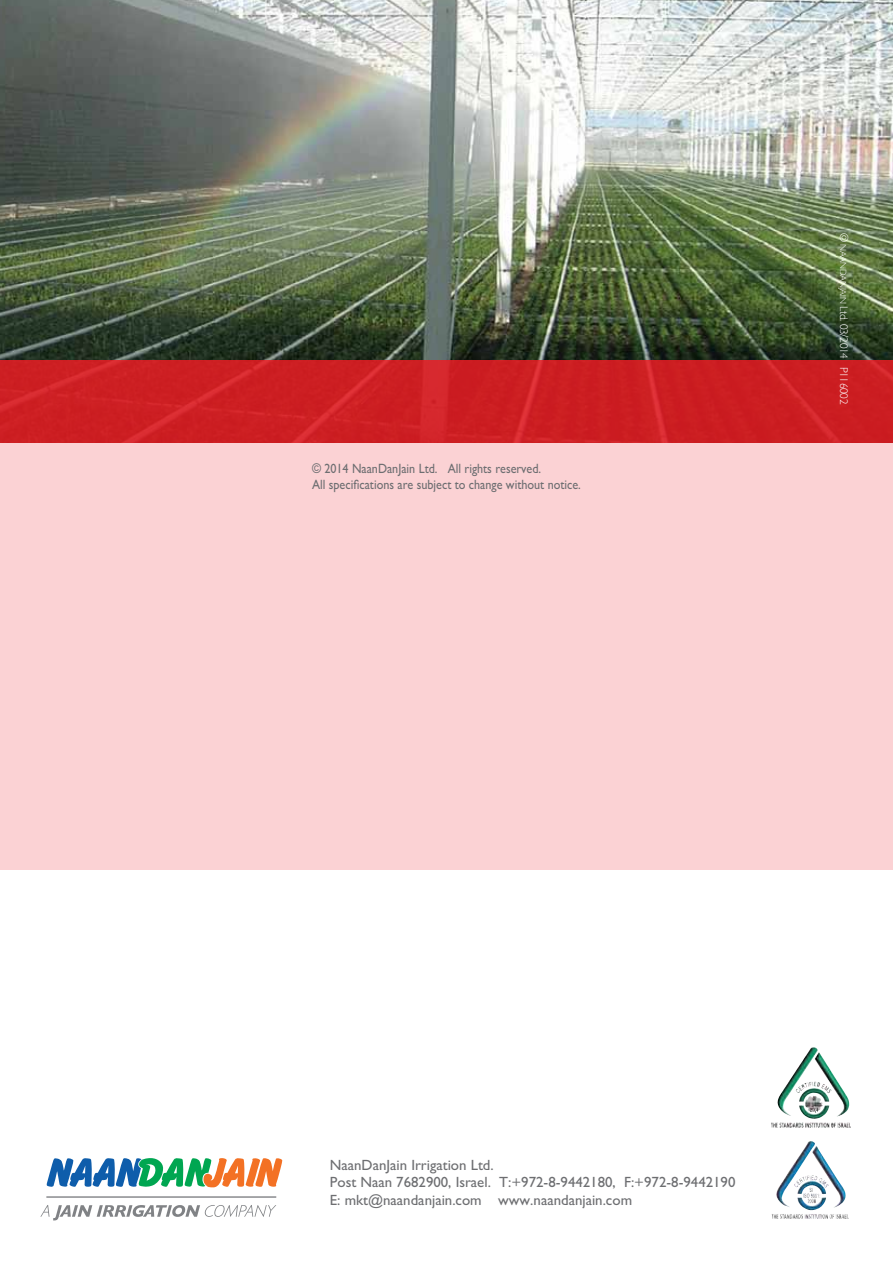
<style>
.page{position:relative;width:893px;height:1263px;background:#fff}
.page>*{position:absolute;margin:0;border:0;box-sizing:border-box;transform-origin:0 0}
.t1{font:14.85px/17.9px "M Gill Sans";color:#6d6e71}
.t2{font:13.5px/16.5px "M Gill Sans";color:#6d6e71;scale:.9 1}
.t3{font:300 11.25px "M Gill Sans";letter-spacing:-.03em;color:#fff}
.s1{font-size:9px}
</style>
<div class="page">
<img style="left:0;top:0;width:893px;height:360px">
<div style="left:0;top:443px;width:893px;height:427px;background:#fbd2d4"></div>
<div style="left:0;top:360px;width:893px;height:83px;background:#cc1e22"></div>
<img style="left:776px;top:1141px;width:70px;height:66px">
<img style="left:777px;top:1047px;width:72px;height:69px">
<svg style="left:40px;top:1205px;width:236px;height:15px"></svg>
<svg style="left:47px;top:1158px;width:236px;height:30px"></svg>
<hr style="left:46px;top:1196px;width:230px;height:2px;background:#808285">
<p class="t2" style="left:312px;top:460px;width:300px">© 2014 NaanDanJain Ltd. All rights reserved.<br>All specifications are subject to change without notice.</p>
<p class="t3" style="left:850px;top:233px;width:173px;rotate:90deg">© <span class="s1">NAANDANJAIN</span> Ltd. 03/2014 P116002</p>
<p class="t1" style="left:330px;top:1156px;width:407px">NaanDanJain Irrigation Ltd.<br>Post Naan 7682900, Israel. T:+972-8-9442180, F:+972-8-9442190<br>E: mkt@naandanjain.com www.naandanjain.com</p>
</div>
